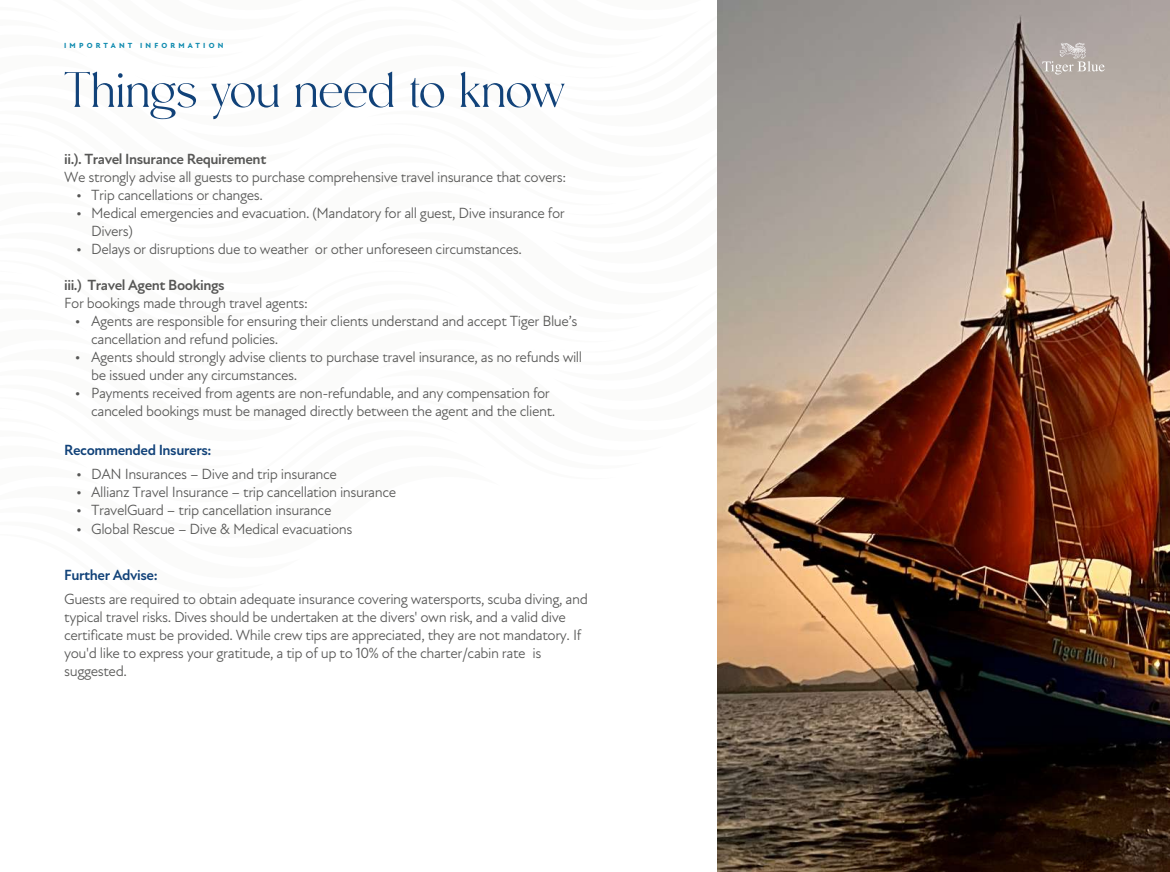
<style>
.page{position:relative;width:1170px;height:872px;background:#fff}
.page>*{position:absolute;margin:0;border:0;box-sizing:border-box;transform-origin:0 0}
.t1{font:54px "Moneta";letter-spacing:-.025em;color:#114279}
.t2{font:15px/18px "New Atten";letter-spacing:-.03em;color:#575756}
.t3{font:700 15px "New Atten";letter-spacing:-.03em;color:#575756}
.t4{font:700 15px "New Atten";letter-spacing:-.03em;color:#114279}
.t5{font:800 7.5px "New Atten";letter-spacing:.425em;color:#108baf}
</style>
<div class="page">
<img style="left:718px;top:616px;width:451px;height:256px">
<img style="left:717px;top:0;width:452px;height:616px">
<p class="t5" style="left:64px;top:41px;width:161px">IMPORTANT INFORMATION</p>
<h1 class="t1" style="left:64px;top:62px;width:503px">Things you need to know</h1>
<p class="t3" style="left:64px;top:150px;width:204px">ii.). Travel Insurance Requirement</p>
<p class="t2" style="left:64px;top:168px;width:503px">We strongly advise all guests to purchase comprehensive travel insurance that covers:</p>
<p class="t2" style="left:76px;top:186px;width:188px">• Trip cancellations or changes.</p>
<p class="t2" style="left:91px;top:204px;width:475px;text-indent:-15px">• Medical emergencies and evacuation. (Mandatory for all guest, Dive insurance for<br>Divers)</p>
<p class="t2" style="left:76px;top:240px;width:447px">• Delays or disruptions due to weather or other unforeseen circumstances.</p>
<p class="t3" style="left:64px;top:276px;width:162px">iii.) Travel Agent Bookings</p>
<p class="t2" style="left:64px;top:294px;width:245px">For bookings made through travel agents:</p>
<p class="t2" style="left:91px;top:312px;width:488px;text-indent:-16px">• Agents are responsible for ensuring their clients understand and accept Tiger Blue’s cancellation and refund policies.</p>
<p class="t2" style="left:91px;top:348px;width:492px;text-indent:-16px">• Agents should strongly advise clients to purchase travel insurance, as no refunds will be issued under any circumstances.</p>
<p class="t2" style="left:91px;top:384px;width:466px;text-indent:-16px">• Payments received from agents are non-refundable, and any compensation for canceled bookings must be managed directly between the agent and the client.</p>
<p class="t4" style="left:64px;top:441px;width:149px">Recommended Insurers:</p>
<p class="t2" style="left:76px;top:465px;width:262px">• DAN Insurances – Dive and trip insurance</p>
<p class="t2" style="left:76px;top:483px;width:321px">• Allianz Travel Insurance – trip cancellation insurance</p>
<p class="t2" style="left:76px;top:501px;width:257px">• TravelGuard – trip cancellation insurance</p>
<p class="t2" style="left:76px;top:519px;width:278px">• Global Rescue – Dive &amp; Medical evacuations</p>
<p class="t4" style="left:64px;top:566px;width:95px">Further Advise:</p>
<p class="t2" style="left:64px;top:590px;width:525px">Guests are required to obtain adequate insurance covering watersports, scuba diving, and typical travel risks. Dives should be undertaken at the divers' own risk, and a valid dive certificate must be provided. While crew tips are appreciated, they are not mandatory. If you'd like to express your gratitude, a tip of up to 10% of the charter/cabin rate is suggested.</p>
</div>
